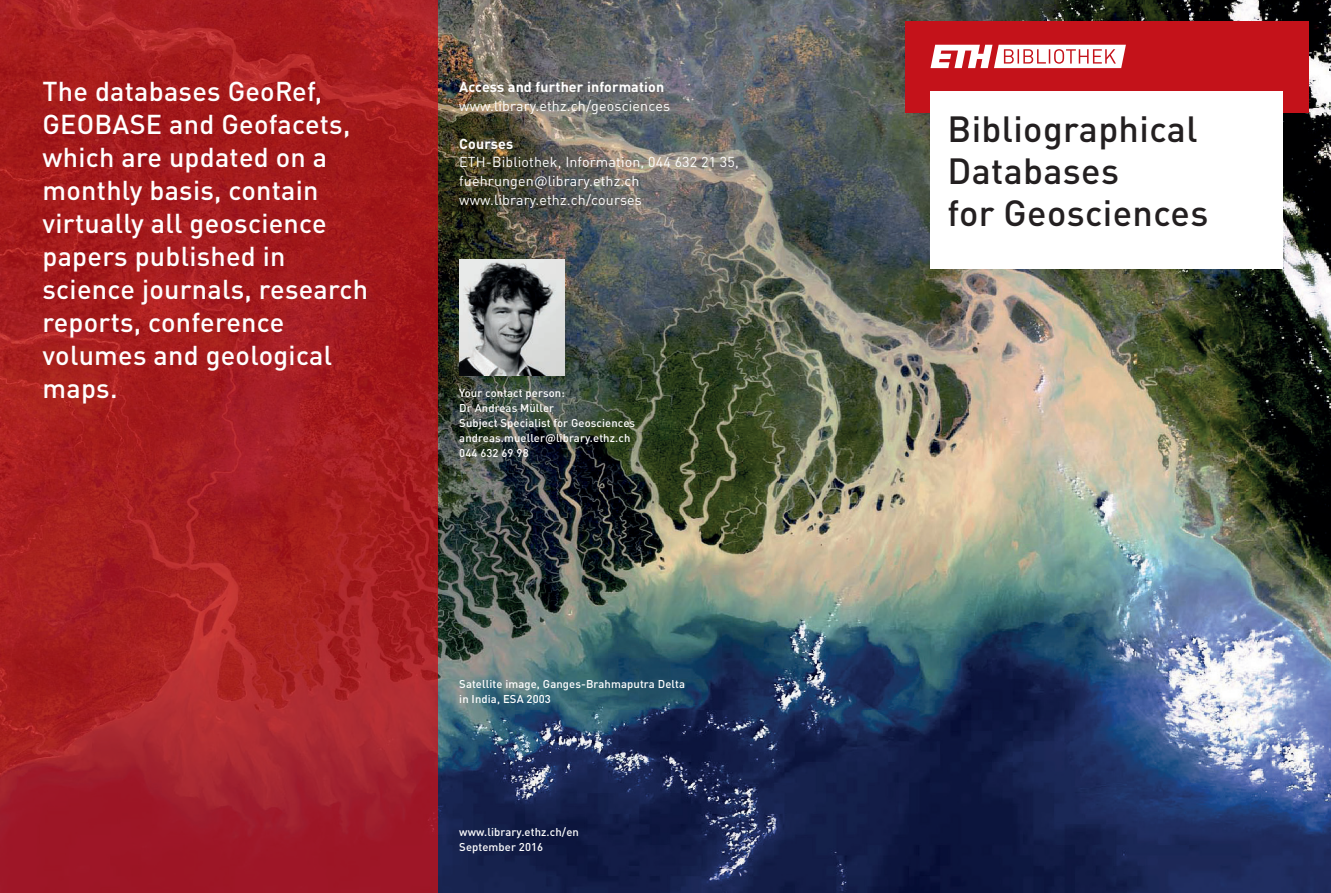
<style>
.page{position:relative;width:1331px;height:893px;background:#fff}
.page>*{position:absolute;margin:0;border:0;box-sizing:border-box;transform-origin:0 0}
.t1{font:500 36px/42px "DIN Pro";letter-spacing:.01em;color:#231f20}
.t2{font:500 27px/33px "DIN Pro";letter-spacing:.01em;color:#fff}
.t3{font:14.25px/18.8px "DIN Pro";letter-spacing:.01em;color:#fff}
.t4{font:700 14.25px "DIN Pro";letter-spacing:.01em;color:#fff}
.t5{font:500 11.25px/15px "DIN Pro";letter-spacing:.01em;color:#fff}
</style>
<div class="page">
<img style="left:438px;top:0;width:893px;height:893px">
<div style="left:905px;top:21px;width:404px;height:92px;background:#c4121a"></div>
<div style="left:930px;top:91px;width:353px;height:178px;background:#fff"></div>
<svg style="left:930px;top:45px;width:196px;height:23px"></svg>
<svg style="left:0;top:0;width:438px;height:893px;background:#a51d21"></svg>
<img style="left:459px;top:259px;width:106px;height:116px">
<h2 class="t2" style="left:43px;top:72px;width:327px">The databases GeoRef,<br>GEOBASE and Geofacets, which are updated on a monthly basis, contain virtually all geoscience papers published in science journals, research reports, conference volumes and geological maps.</h2>
<p class="t4" style="left:459px;top:75px;width:207px">Access and further information</p>
<p class="t3" style="left:459px;top:95px;width:212px">www.library.ethz.ch/geosciences</p>
<p class="t4" style="left:459px;top:131px;width:56px">Courses</p>
<p class="t3" style="left:459px;top:151px;width:281px">ETH-Bibliothek, Information, 044 632 21 35, fuehrungen@library.ethz.ch www.library.ethz.ch/courses</p>
<p class="t5" style="left:459px;top:384px;width:177px">Your contact person:<br>Dr Andreas Müller<br>Subject Specialist for Geosciences andreas.mueller@library.ethz.ch<br>044 632 69 98</p>
<p class="t5" style="left:459px;top:675px;width:227px">Satellite image, Ganges-Brahmaputra Delta in India, ESA 2003</p>
<p class="t5" style="left:459px;top:823px;width:121px">www.library.ethz.ch/en<br>September 2016</p>
<h1 class="t1" style="left:947px;top:104px;width:262px">Bibliographical<br>Databases<br>for Geosciences</h1>
</div>
